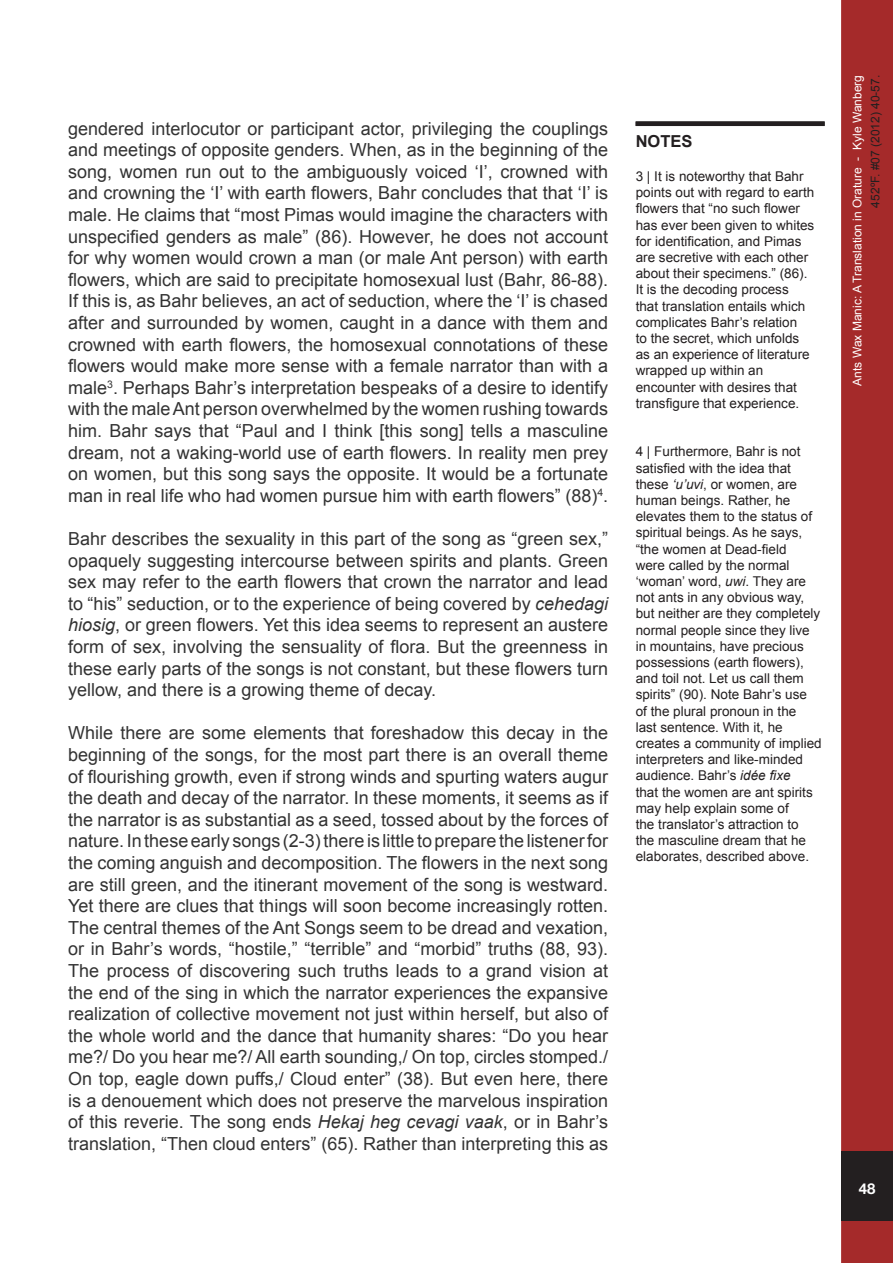
<style>
.page{position:relative;width:893px;height:1263px;background:#fff}
.page>*{position:absolute;margin:0;border:0;box-sizing:border-box;transform-origin:0 0}
.t1{font:18px/21.6px "Arial";color:#333;text-align:justify}
.Estilo_de_párrafo_1{font:700 16.5px "Arial";color:#231f20}
.t2{font:700 15px "Helvetica Neue";color:#fff}
.Estilo_de_párrafo_1-2{font:13.5px/16.2px "Arial";color:#231f20}
.t3{font:12px "Arial";color:#fff}
.t4{font:12px "Arial";color:#231f20}
.s1{font-style:italic}
</style>
<div class="page">
<div style="left:843px;top:2px;width:48px;height:1259px;background:#a52a2a"></div>
<div style="left:841px;top:0;width:52px;height:1263px;border:3px solid #a52a2a"></div>
<div style="left:841px;top:1151px;width:52px;height:70px;background:#231f20"></div>
<div style="left:636px;top:121px;width:189px;height:5px;background:#231f20"></div>
<p class="t1" style="left:68px;top:118px;width:541px">gendered interlocutor or participant actor, privileging the couplings and meetings of opposite genders. When, as in the beginning of the song, women run out to the ambiguously voiced ‘I’, crowned with and crowning the ‘I’ with earth flowers, Bahr concludes that that ‘I’ is male. He claims that “most Pimas would imagine the characters with unspecified genders as male” (86). However, he does not account for why women would crown a man (or male Ant person) with earth flowers, which are said to precipitate homosexual lust (Bahr, 86-88).<br>If this is, as Bahr believes, an act of seduction, where the ‘I’ is chased after and surrounded by women, caught in a dance with them and crowned with earth flowers, the homosexual connotations of these flowers would make more sense with a female narrator than with a male<sup>3</sup>. Perhaps Bahr’s interpretation bespeaks of a desire to identify with the male Ant person overwhelmed by the women rushing towards him. Bahr says that “Paul and I think [this song] tells a masculine dream, not a waking-world use of earth flowers. In reality men prey on women, but this song says the opposite. It would be a fortunate man in real life who had women pursue him with earth flowers” (88)<sup>4</sup>.</p>
<p class="t1" style="left:68px;top:528px;width:541px">Bahr describes the sexuality in this part of the song as “green sex,” opaquely suggesting intercourse between spirits and plants. Green sex may refer to the earth flowers that crown the narrator and lead to “his” seduction, or to the experience of being covered by <span class="s1">cehedagi hiosig</span>, or green flowers. Yet this idea seems to represent an austere form of sex, involving the sensuality of flora. But the greenness in these early parts of the songs is not constant, but these flowers turn yellow, and there is a growing theme of decay.</p>
<p class="t1" style="left:68px;top:722px;width:541px">While there are some elements that foreshadow this decay in the beginning of the songs, for the most part there is an overall theme of flourishing growth, even if strong winds and spurting waters augur the death and decay of the narrator. In these moments, it seems as if the narrator is as substantial as a seed, tossed about by the forces of nature. In these early songs (2-3) there is little to prepare the listener for the coming anguish and decomposition. The flowers in the next song are still green, and the itinerant movement of the song is westward.<br>Yet there are clues that things will soon become increasingly rotten.<br>The central themes of the Ant Songs seem to be dread and vexation, or in Bahr’s words, “hostile,” “terrible” and “morbid” truths (88, 93).<br>The process of discovering such truths leads to a grand vision at the end of the sing in which the narrator experiences the expansive realization of collective movement not just within herself, but also of the whole world and the dance that humanity shares: “Do you hear me?/ Do you hear me?/ All earth sounding,/ On top, circles stomped./ On top, eagle down puffs,/ Cloud enter” (38). But even here, there is a denouement which does not preserve the marvelous inspiration of this reverie. The song ends <span class="s1">Hekaj heg cevagi vaak</span>, or in Bahr’s translation, “Then cloud enters” (65). Rather than interpreting this as</p>
<p class="Estilo_de_párrafo_1" style="left:636px;top:130px;width:58px">NOTES</p>
<p class="Estilo_de_párrafo_1-2" style="left:636px;top:168px;width:180px">3 | It is noteworthy that Bahr points out with regard to earth flowers that “no such flower has ever been given to whites for identification, and Pimas are secretive with each other about their specimens.” (86).<br>It is the decoding process that translation entails which complicates Bahr’s relation<br>to the secret, which unfolds as an experience of literature wrapped up within an encounter with desires that transfigure that experience.</p>
<p class="Estilo_de_párrafo_1-2" style="left:636px;top:444px;width:188px">4 | Furthermore, Bahr is not satisfied with the idea that these <span class="s1">‘u’uvi</span>, or women, are human beings. Rather, he elevates them to the status of spiritual beings. As he says, “the women at Dead-field<br>were called by the normal ‘woman’ word, <span class="s1">uwi</span>. They are not ants in any obvious way, but neither are they completely normal people since they live in mountains, have precious possessions (earth flowers), and toil not. Let us call them spirits” (90). Note Bahr’s use<br>of the plural pronoun in the<br>last sentence. With it, he creates a community of implied interpreters and like-minded audience. Bahr’s <span class="s1">idée fixe<br></span>that the women are ant spirits may help explain some of<br>the translator’s attraction to<br>the masculine dream that he elaborates, described above.</p>
<p class="t3" style="left:850px;top:386px;width:312px;rotate:-90deg">Ants Wax Manic: A Translation in Orature - Kyle Wanberg</p>
<p class="t4" style="left:868px;top:207px;width:134px;rotate:-90deg">452ºF. #07 (2012) 40-57.</p>
<p class="t2" style="left:859px;top:1179px;width:18px">48</p>
</div>
